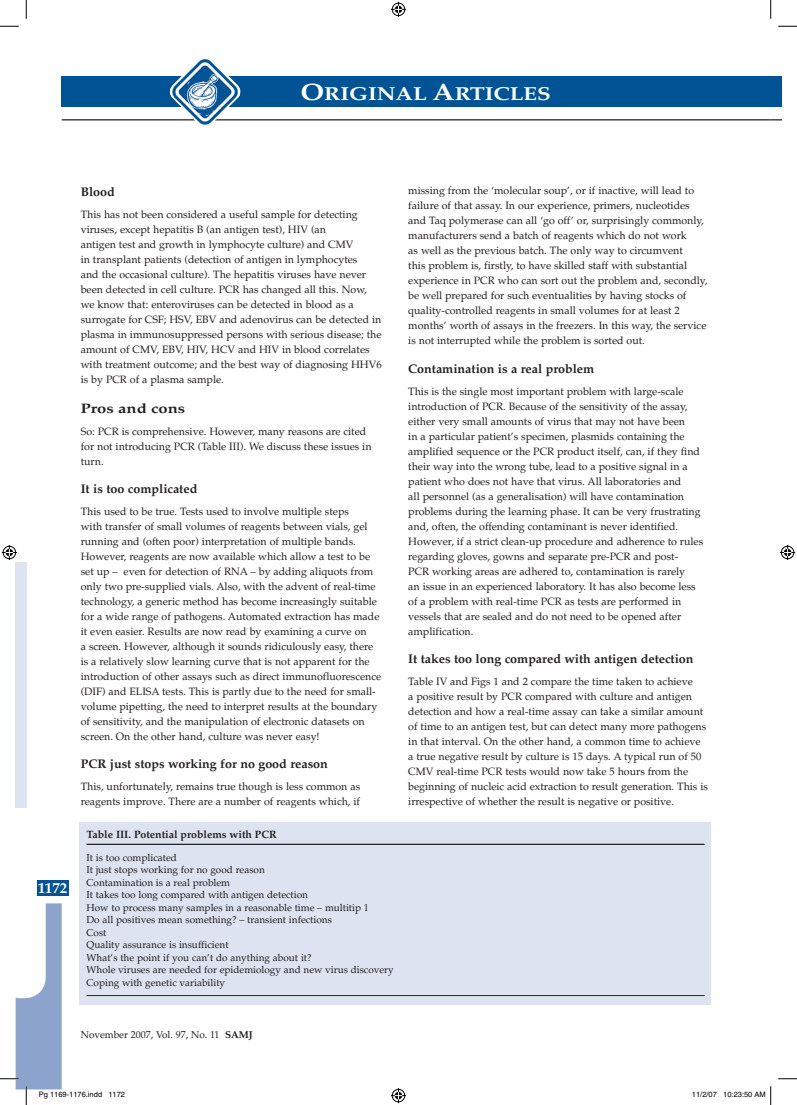
<style>
.page{position:relative;width:797px;height:1105px;background:#fff}
.page>*{position:absolute;margin:0;border:0;box-sizing:border-box;transform-origin:0 0}
.t1{font:700 18.75px "Palatino";color:#fff;scale:1.2 1}
.t2{font:700 15px "Palatino";color:#fff}
.t3{font:700 13.75px "Palatino";color:#231f20;scale:1.2 1}
.t4{font:700 12.5px "Palatino";color:#231f20}
.t5{font:10.62px/15px "Palatino";color:#231f20}
.t6{font:700 10.62px "Palatino";color:#231f20}
.t7{font:10px/12.5px "Palatino";color:#231f20}
.t8{font:7.5px "Helvetica";color:#000}
.s1{font-size:23.75px}
.s2{font-weight:700}
</style>
<div class="page">
<div style="left:62px;top:77px;width:708px;height:30px;background:#005495"></div>
<hr style="left:62px;top:119px;width:708px;height:1px;background:#231f20">
<img style="left:169px;top:59px;width:71px;height:66px">
<div style="left:38px;top:880px;width:31px;height:16px;background:#005495"></div>
<div style="left:770px;top:77px;width:11px;height:30px;background:#005495"></div>
<div style="left:16px;top:561px;width:10px;height:246px;background:#dde3f0"></div>
<div style="left:79px;top:822px;width:631px;height:182px;background:#dde3f0"></div>
<hr style="left:86px;top:844px;width:618px;height:1px;background:#231f20">
<hr style="left:86px;top:995px;width:618px;height:1px;background:#231f20">
<svg style="left:0;top:25px;width:19px;height:2px"></svg>
<svg style="left:778px;top:25px;width:19px;height:2px"></svg>
<svg style="left:778px;top:1078px;width:19px;height:1px"></svg>
<svg style="left:25px;top:0;width:2px;height:19px"></svg>
<svg style="left:770px;top:0;width:1px;height:19px"></svg>
<svg style="left:391px;top:2px;width:15px;height:15px"></svg>
<svg style="left:391px;top:1088px;width:15px;height:15px"></svg>
<svg style="left:2px;top:545px;width:15px;height:15px"></svg>
<svg style="left:780px;top:545px;width:15px;height:15px"></svg>
<svg style="left:0;top:903px;width:102px;height:202px"></svg>
<svg style="left:770px;top:1086px;width:1px;height:19px"></svg>
<h1 class="t1" style="left:300px;top:82px;width:210px"><span class="s1">O</span>RIGINAL <span class="s1">A</span>RTICLES</h1>
<h2 class="t2" style="left:38px;top:879px;width:31px">1172</h2>
<p class="t4" style="left:81px;top:184px;width:36px">Blood</p>
<p class="t5" style="left:81px;top:207px;width:302px">This has not been considered a useful sample for detecting viruses, except hepatitis B (an antigen test), HIV (an<br>antigen test and growth in lymphocyte culture) and CMV<br>in transplant patients (detection of antigen in lymphocytes<br>and the occasional culture). The hepatitis viruses have never been detected in cell culture. PCR has changed all this. Now, we know that: enteroviruses can be detected in blood as a surrogate for CSF; HSV, EBV and adenovirus can be detected in plasma in immunosuppressed persons with serious disease; the amount of CMV, EBV, HIV, HCV and HIV in blood correlates with treatment outcome; and the best way of diagnosing HHV6 is by PCR of a plasma sample.</p>
<p class="t3" style="left:81px;top:399px;width:88px">Pros and cons</p>
<p class="t5" style="left:81px;top:424px;width:292px">So: PCR is comprehensive. However, many reasons are cited for not introducing PCR (Table III). We discuss these issues in turn.</p>
<p class="t4" style="left:81px;top:481px;width:118px">It is too complicated</p>
<p class="t5" style="left:81px;top:504px;width:302px">This used to be true. Tests used to involve multiple steps<br>with transfer of small volumes of reagents between vials, gel running and (often poor) interpretation of multiple bands.<br>However, reagents are now available which allow a test to be set up – even for detection of RNA – by adding aliquots from only two pre-supplied vials. Also, with the advent of real-time technology, a generic method has become increasingly suitable for a wide range of pathogens. Automated extraction has made it even easier. Results are now read by examining a curve on<br>a screen. However, although it sounds ridiculously easy, there is a relatively slow learning curve that is not apparent for the introduction of other assays such as direct immunofluorescence (DIF) and ELISA tests. This is partly due to the need for small&shy;volume pipetting, the need to interpret results at the boundary of sensitivity, and the manipulation of electronic datasets on screen. On the other hand, culture was never easy!</p>
<p class="t4" style="left:81px;top:756px;width:248px">PCR just stops working for no good reason</p>
<p class="t5" style="left:81px;top:779px;width:281px">This, unfortunately, remains true though is less common as reagents improve. There are a number of reagents which, if</p>
<p class="t6" style="left:86px;top:827px;width:192px">Table III. Potential problems with PCR</p>
<p class="t7" style="left:86px;top:851px;width:309px">It is too complicated<br>It just stops working for no good reason<br>Contamination is a real problem<br>It takes too long compared with antigen detection<br>How to process many samples in a reasonable time – multitip 1<br>Do all positives mean something? – transient infections<br>Cost<br>Quality assurance is insufficient<br>What’s the point if you can’t do anything about it?<br>Whole viruses are needed for epidemiology and new virus discovery Coping with genetic variability</p>
<p class="t5" style="left:408px;top:183px;width:300px">missing from the ‘molecular soup’, or if inactive, will lead to failure of that assay. In our experience, primers, nucleotides and Taq polymerase can all ‘go off’ or, surprisingly commonly, manufacturers send a batch of reagents which do not work<br>as well as the previous batch. The only way to circumvent<br>this problem is, firstly, to have skilled staff with substantial experience in PCR who can sort out the problem and, secondly, be well prepared for such eventualities by having stocks of quality-controlled reagents in small volumes for at least 2 months’ worth of assays in the freezers. In this way, the service is not interrupted while the problem is sorted out.</p>
<p class="t4" style="left:408px;top:360px;width:187px">Contamination is a real problem</p>
<p class="t5" style="left:408px;top:384px;width:296px">This is the single most important problem with large-scale introduction of PCR. Because of the sensitivity of the assay, either very small amounts of virus that may not have been<br>in a particular patient’s specimen, plasmids containing the amplified sequence or the PCR product itself, can, if they find their way into the wrong tube, lead to a positive signal in a patient who does not have that virus. All laboratories and<br>all personnel (as a generalisation) will have contamination problems during the learning phase. It can be very frustrating and, often, the offending contaminant is never identified.<br>However, if a strict clean-up procedure and adherence to rules regarding gloves, gowns and separate pre-PCR and post-<br>PCR working areas are adhered to, contamination is rarely<br>an issue in an experienced laboratory. It has also become less of a problem with real-time PCR as tests are performed in vessels that are sealed and do not need to be opened after amplification.</p>
<p class="t4" style="left:408px;top:651px;width:287px">It takes too long compared with antigen detection</p>
<p class="t5" style="left:408px;top:674px;width:301px">Table IV and Figs 1 and 2 compare the time taken to achieve<br>a positive result by PCR compared with culture and antigen detection and how a real-time assay can take a similar amount of time to an antigen test, but can detect many more pathogens in that interval. On the other hand, a common time to achieve a true negative result by culture is 15 days. A typical run of 50<br>CMV real-time PCR tests would now take 5 hours from the beginning of nucleic acid extraction to result generation. This is irrespective of whether the result is negative or positive.</p>
<p class="t7" style="left:81px;top:1029px;width:174px">November 2007, Vol. 97, No. 11 <span class="s2">SAMJ</span></p>
<p class="t8" style="left:39px;top:1090px;width:88px">Pg 1169-1176.indd 1172</p>
<p class="t8" style="left:692px;top:1090px;width:75px">11/2/07 10:23:50 AM</p>
</div>
